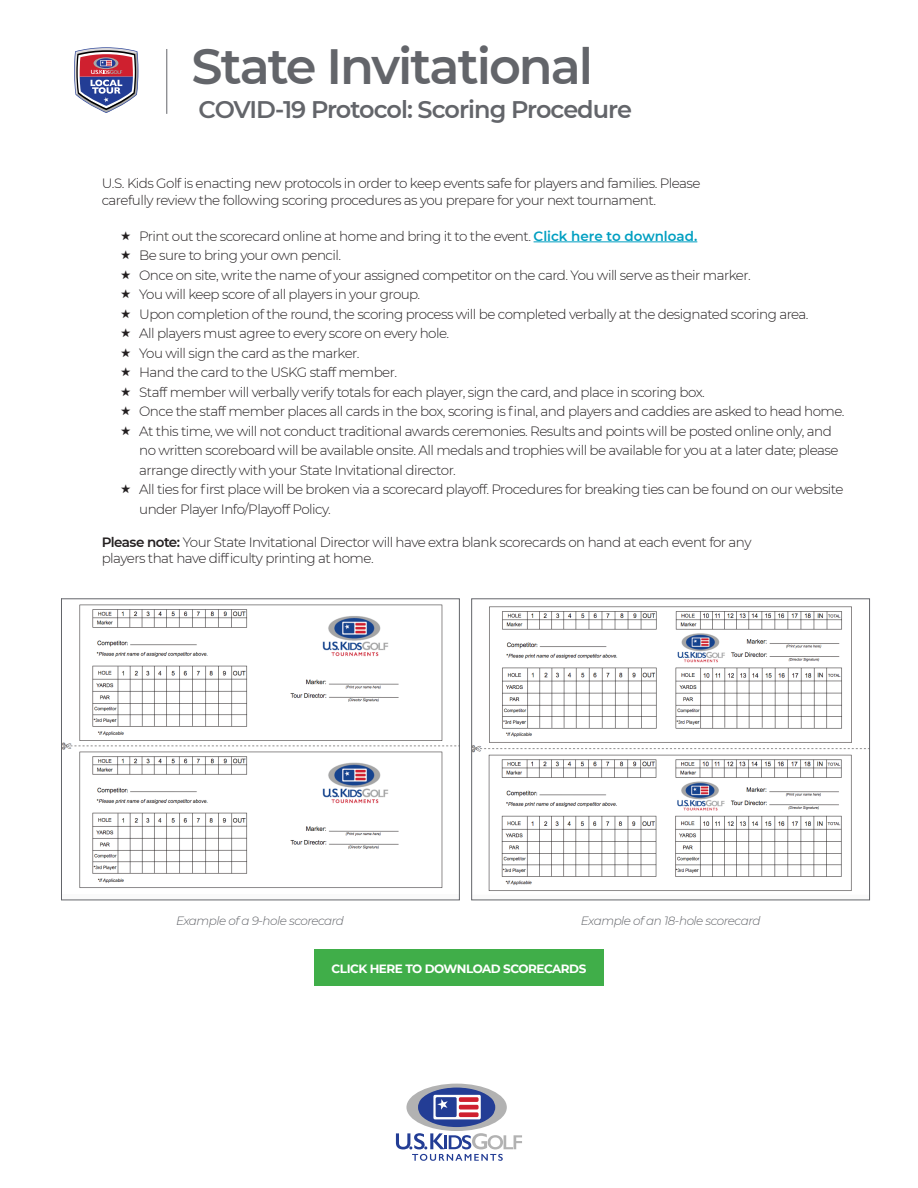
<style>
.page{position:relative;width:918px;height:1188px;background:#fff}
.page>*{position:absolute;margin:0;border:0;box-sizing:border-box;transform-origin:0 0}
.t1{font:600 49.5px "Montserrat";letter-spacing:-.04em;color:#63656a}
.t2{font:600 24px "Montserrat";letter-spacing:-.045em;color:#63656a}
.t3{font:300 13.5px/19.5px "Montserrat";letter-spacing:-.04em;color:#231f20}
.t4{font:italic 300 12px "Montserrat";letter-spacing:-.04em;color:#63656a}
.t5{font:700 12px "Montserrat";letter-spacing:-.04em;color:#fff}
.s1{font-weight:600;color:#009fc1}
.s2{font-weight:600}
</style>
<div class="page">
<hr style="left:534px;top:242px;width:163px;height:1px;background:#009fc1">
<div style="left:314px;top:949px;width:290px;height:37px;background:#40ae49"></div>
<svg style="left:396px;top:1084px;width:126px;height:77px"></svg>
<svg style="left:74px;top:47px;width:64px;height:66px"></svg>
<img style="left:63px;top:604px;width:394px;height:284px">
<div style="left:61px;top:598px;width:399px;height:302px;border:1px solid #63656a"></div>
<img style="left:473px;top:606px;width:395px;height:285px">
<div style="left:471px;top:598px;width:399px;height:302px;border:1px solid #63656a"></div>
<hr style="left:167px;top:49px;width:1px;height:65px;background:#63656a">
<p class="t1" style="left:192px;top:31px;width:403px">State Invitational</p>
<p class="t2" style="left:199px;top:92px;width:435px">COVID-19 Protocol: Scoring Procedure</p>
<p class="t3" style="left:102px;top:175px;width:600px;line-height:16.5px">U.S. Kids Golf is enacting new protocols in order to keep events safe for players and families. Please carefully review the following scoring procedures as you prepare for your next tournament.</p>
<p class="t3" style="left:139px;top:226px;width:560px">Print out the scorecard online at home and bring it to the event. <span class="s1">Click here to download.</span></p>
<p class="t3" style="left:139px;top:245px;width:204px">Be sure to bring your own pencil.</p>
<p class="t3" style="left:139px;top:265px;width:613px">Once on site, write the name of your assigned competitor on the card. You will serve as their marker.</p>
<p class="t3" style="left:139px;top:284px;width:283px">You will keep score of all players in your group.</p>
<p class="t3" style="left:139px;top:304px;width:671px">Upon completion of the round, the scoring process will be completed verbally at the designated scoring area.</p>
<p class="t3" style="left:139px;top:323px;width:312px">All players must agree to every score on every hole.</p>
<p class="t3" style="left:139px;top:343px;width:222px">You will sign the card as the marker.</p>
<p class="t3" style="left:139px;top:362px;width:259px">Hand the card to the USKG staff member.</p>
<p class="t3" style="left:139px;top:382px;width:567px">Staff member will verbally verify totals for each player, sign the card, and place in scoring box.</p>
<p class="t3" style="left:139px;top:401px;width:707px">Once the staff member places all cards in the box, scoring is final, and players and caddies are asked to head home.</p>
<p class="t3" style="left:139px;top:421px;width:701px">At this time, we will not conduct traditional awards ceremonies. Results and points will be posted online only, and no written scoreboard will be available onsite. All medals and trophies will be available for you at a later date; please arrange directly with your State Invitational director.</p>
<p class="t3" style="left:139px;top:479px;width:706px">All ties for first place will be broken via a scorecard playoff. Procedures for breaking ties can be found on our website under Player Info/Playoff Policy.</p>
<p class="t3" style="left:102px;top:533px;width:651px;line-height:16.5px"><span class="s2">Please note:</span> Your State Invitational Director will have extra blank scorecards on hand at each event for any players that have difficulty printing at home.</p>
<p class="t4" style="left:176px;top:913px;width:169px">Example of a 9-hole scorecard</p>
<p class="t4" style="left:581px;top:913px;width:181px">Example of an 18-hole scorecard</p>
<p class="t5" style="left:332px;top:960px;width:256px">CLICK HERE TO DOWNLOAD SCORECARDS</p>
</div>
